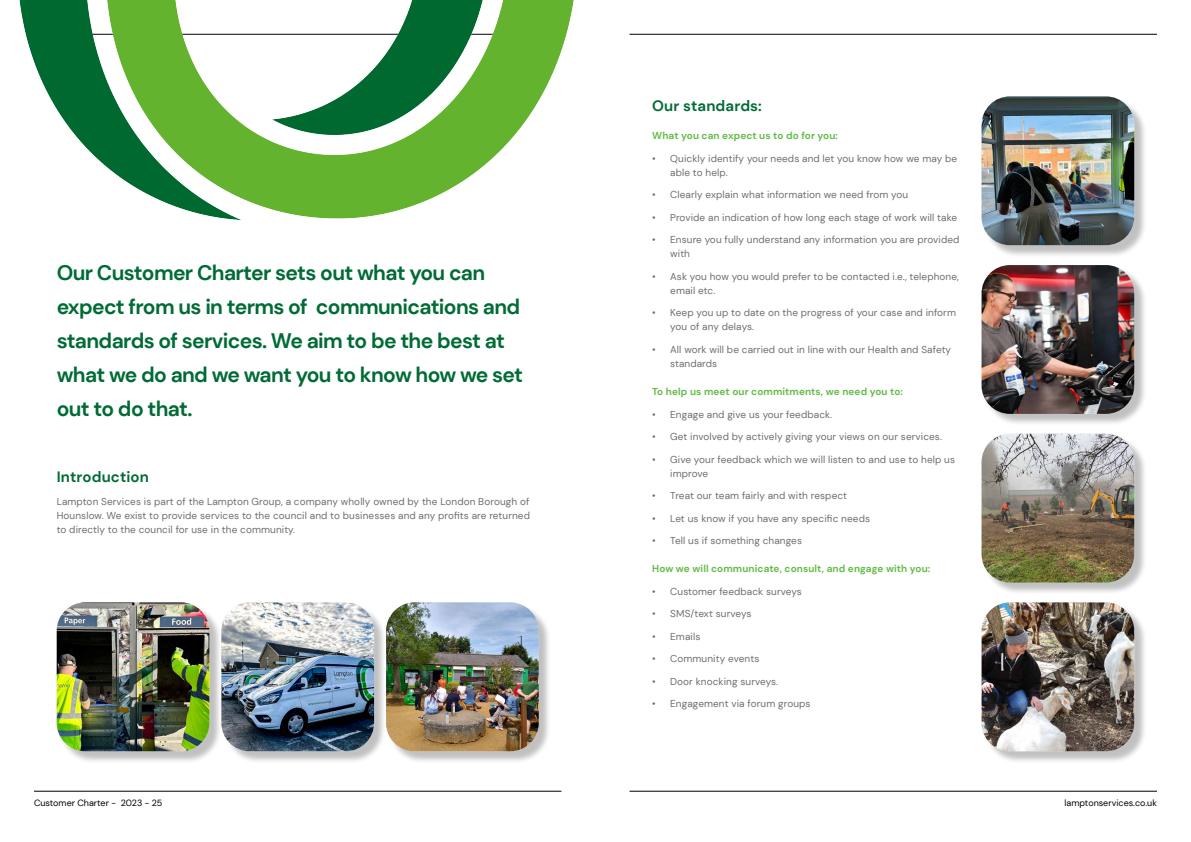
<style>
.page{position:relative;width:1191px;height:842px;background:#fff}
.page>*{position:absolute;margin:0;border:0;box-sizing:border-box;transform-origin:0 0}
.t1{font:700 21px/34px "DM Sans";letter-spacing:-.03em;color:#006b35}
.t2{font:700 15px "DM Sans";letter-spacing:.01em;color:#006b35}
.t3{font:10px/14px "DM Sans";letter-spacing:.01em;color:#6d6e71}
.t4{font:700 10px "DM Sans";letter-spacing:.01em;color:#62bb46}
.t5{font:9px "DM Sans";color:#000}
</style>
<div class="page">
<hr style="left:34px;top:791px;width:527px;height:1px;background:#000">
<hr style="left:629px;top:34px;width:528px;height:1px;background:#000">
<hr style="left:629px;top:791px;width:528px;height:1px;background:#000">
<img style="left:19px;top:0;width:555px;height:219px">
<div style="left:983px;top:98px;width:164px;height:160px;background:#000;opacity:.25"></div>
<img style="left:981px;top:96px;width:153px;height:149px">
<div style="left:983px;top:267px;width:164px;height:159px;background:#000;opacity:.25"></div>
<img style="left:981px;top:265px;width:153px;height:149px">
<div style="left:983px;top:435px;width:164px;height:160px;background:#000;opacity:.25"></div>
<img style="left:981px;top:434px;width:153px;height:149px">
<div style="left:223px;top:604px;width:164px;height:160px;background:#000;opacity:.25"></div>
<img style="left:222px;top:602px;width:152px;height:149px">
<div style="left:58px;top:604px;width:164px;height:160px;background:#000;opacity:.25"></div>
<img style="left:57px;top:602px;width:152px;height:149px">
<div style="left:983px;top:604px;width:164px;height:160px;background:#000;opacity:.25"></div>
<img style="left:981px;top:602px;width:153px;height:149px">
<div style="left:387px;top:604px;width:164px;height:160px;background:#000;opacity:.25"></div>
<img style="left:386px;top:602px;width:153px;height:149px">
<h1 class="t1" style="left:57px;top:255px;width:468px">Our Customer Charter sets out what you can expect from us in terms of communications and standards of services. We aim to be the best at what we do and we want you to know how we set out to do that.</h1>
<h2 class="t2" style="left:57px;top:467px;width:94px">Introduction</h2>
<p class="t3" style="left:57px;top:494px;width:475px;text-align:justify">Lampton Services is part of the Lampton Group, a company wholly owned by the London Borough of Hounslow. We exist to provide services to the council and to businesses and any profits are returned to directly to the council for use in the community.</p>
<h2 class="t2" style="left:652px;top:97px;width:111px">Our standards:</h2>
<p class="t4" style="left:652px;top:130px;width:187px">What you can expect us to do for you:</p>
<p class="t3" style="left:670px;top:151px;width:288px;text-indent:-18px">• Quickly identify your needs and let you know how we may be able to help.</p>
<p class="t3" style="left:652px;top:188px;width:257px">• Clearly explain what information we need from you</p>
<p class="t3" style="left:652px;top:210px;width:306px">• Provide an indication of how long each stage of work will take</p>
<p class="t3" style="left:670px;top:233px;width:291px;text-indent:-18px">• Ensure you fully understand any information you are provided with</p>
<p class="t3" style="left:670px;top:269px;width:290px;text-indent:-18px">• Ask you how you would prefer to be contacted i.e., telephone, email etc.</p>
<p class="t3" style="left:670px;top:306px;width:287px;text-indent:-18px">• Keep you up to date on the progress of your case and inform you of any delays.</p>
<p class="t3" style="left:670px;top:342px;width:282px;text-indent:-18px">• All work will be carried out in line with our Health and Safety standards</p>
<p class="t4" style="left:652px;top:385px;width:252px">To help us meet our commitments, we need you to:</p>
<p class="t3" style="left:652px;top:407px;width:181px">• Engage and give us your feedback.</p>
<p class="t3" style="left:652px;top:430px;width:291px">• Get involved by actively giving your views on our services.</p>
<p class="t3" style="left:670px;top:452px;width:286px;text-indent:-18px">• Give your feedback which we will listen to and use to help us improve</p>
<p class="t3" style="left:652px;top:489px;width:196px">• Treat our team fairly and with respect</p>
<p class="t3" style="left:652px;top:511px;width:219px">• Let us know if you have any specific needs</p>
<p class="t3" style="left:652px;top:534px;width:151px">• Tell us if something changes</p>
<p class="t4" style="left:652px;top:563px;width:279px">How we will communicate, consult, and engage with you:</p>
<p class="t3" style="left:652px;top:584px;width:151px">• Customer feedback surveys</p>
<p class="t3" style="left:652px;top:607px;width:101px">• SMS/text surveys</p>
<p class="t3" style="left:652px;top:629px;width:50px">• Emails</p>
<p class="t3" style="left:652px;top:652px;width:109px">• Community events</p>
<p class="t3" style="left:652px;top:674px;width:127px">• Door knocking surveys.</p>
<p class="t3" style="left:652px;top:697px;width:160px">• Engagement via forum groups</p>
<p class="t5" style="left:34px;top:797px;width:130px">Customer Charter - 2023 - 25</p>
<p class="t5" style="left:1064px;top:797px;width:94px">lamptonservices.co.uk</p>
</div>
